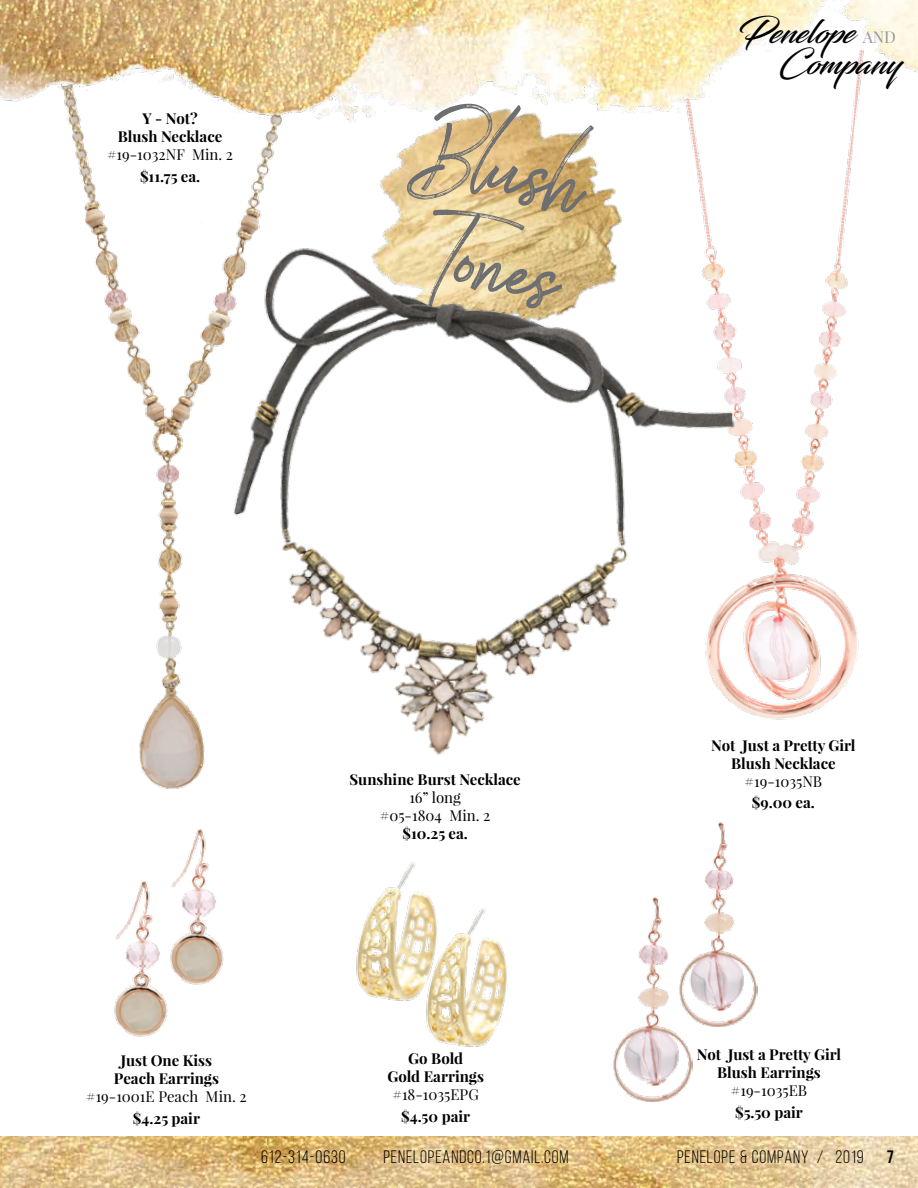
<style>
.page{position:relative;width:918px;height:1188px;background:#fff}
.page>*{position:absolute;margin:0;border:0;box-sizing:border-box;transform-origin:0 0}
.t1{font:108px/97.4px "Brownhill Script";color:#6d6e71}
.t2{font:32.55px/30.6px "Blacksword";color:#000}
.t3{font:18px "Bebas Neue";letter-spacing:.05em;color:#000}
.t4{font:700 18px "Bebas Neue";color:#000}
.t5{font:16.2px "Playfair Display";color:#939598}
.t6{font:700 15px/18px "Playfair Display";color:#000;text-align:center}
.s1{font-weight:400}
</style>
<div class="page">
<img style="left:0;top:1136px;width:268px;height:52px">
<img style="left:268px;top:1136px;width:650px;height:52px">
<img style="left:688px;top:122px;width:171px;height:598px">
<img style="left:613px;top:897px;width:79px;height:205px">
<img style="left:678px;top:822px;width:80px;height:206px">
<img style="left:68px;top:122px;width:214px;height:667px">
<img style="left:114px;top:881px;width:54px;height:156px">
<img style="left:170px;top:829px;width:54px;height:156px">
<img style="left:356px;top:862px;width:76px;height:139px">
<img style="left:419px;top:902px;width:89px;height:145px">
<img style="left:349px;top:122px;width:273px;height:101px">
<img style="left:212px;top:223px;width:558px;height:546px">
<img style="left:0;top:0;width:918px;height:122px">
<p class="t6" style="left:107px;top:110px;width:128px">Y - Not?<br>Blush Necklace <span class="s1">#19-1032NF Min. 2</span></p>
<p class="t6" style="left:140px;top:167px;width:62px">$11.75 ea.</p>
<p class="t1" style="left:434px;top:85px;width:175px;rotate:15deg">Blush<br>Tones</p>
<p class="t2" style="left:779px;top:16px;width:123px;text-indent:-41px">Penelope<br>Company</p>
<p class="t5" style="left:863px;top:27px;width:35px">AND</p>
<p class="t6" style="left:350px;top:771px;width:173px">Sunshine Burst Necklace<br><span class="s1">16” long<br>#05-1804 Min. 2<br></span>$10.25 ea.</p>
<p class="t6" style="left:711px;top:736px;width:146px">Not Just a Pretty Girl<br>Blush Necklace <span class="s1">#19-1035NB</span></p>
<p class="t6" style="left:752px;top:794px;width:65px">$9.00 ea.</p>
<p class="t6" style="left:86px;top:1051px;width:162px">Just One Kiss<br>Peach Earrings <span class="s1">#19-1001E Peach Min. 2</span></p>
<p class="t6" style="left:133px;top:1109px;width:69px">$4.25 pair</p>
<p class="t6" style="left:387px;top:1050px;width:98px">Go Bold<br>Gold Earrings <span class="s1">#18-1035EPG</span></p>
<p class="t6" style="left:401px;top:1107px;width:70px">$4.50 pair</p>
<p class="t6" style="left:697px;top:1046px;width:146px">Not Just a Pretty Girl<br>Blush Earrings <span class="s1">#19-1035EB</span></p>
<p class="t6" style="left:735px;top:1103px;width:69px">$5.50 pair</p>
<p class="t3" style="left:261px;top:1147px;width:86px">612-314-0630</p>
<p class="t3" style="left:383px;top:1147px;width:187px">PENELOPEANDCO.1@GMAIL.COM</p>
<p class="t3" style="left:677px;top:1147px;width:188px">PENELOPE &amp; COMPANY / 2019</p>
<p class="t4" style="left:887px;top:1146px;width:9px">7</p>
</div>
